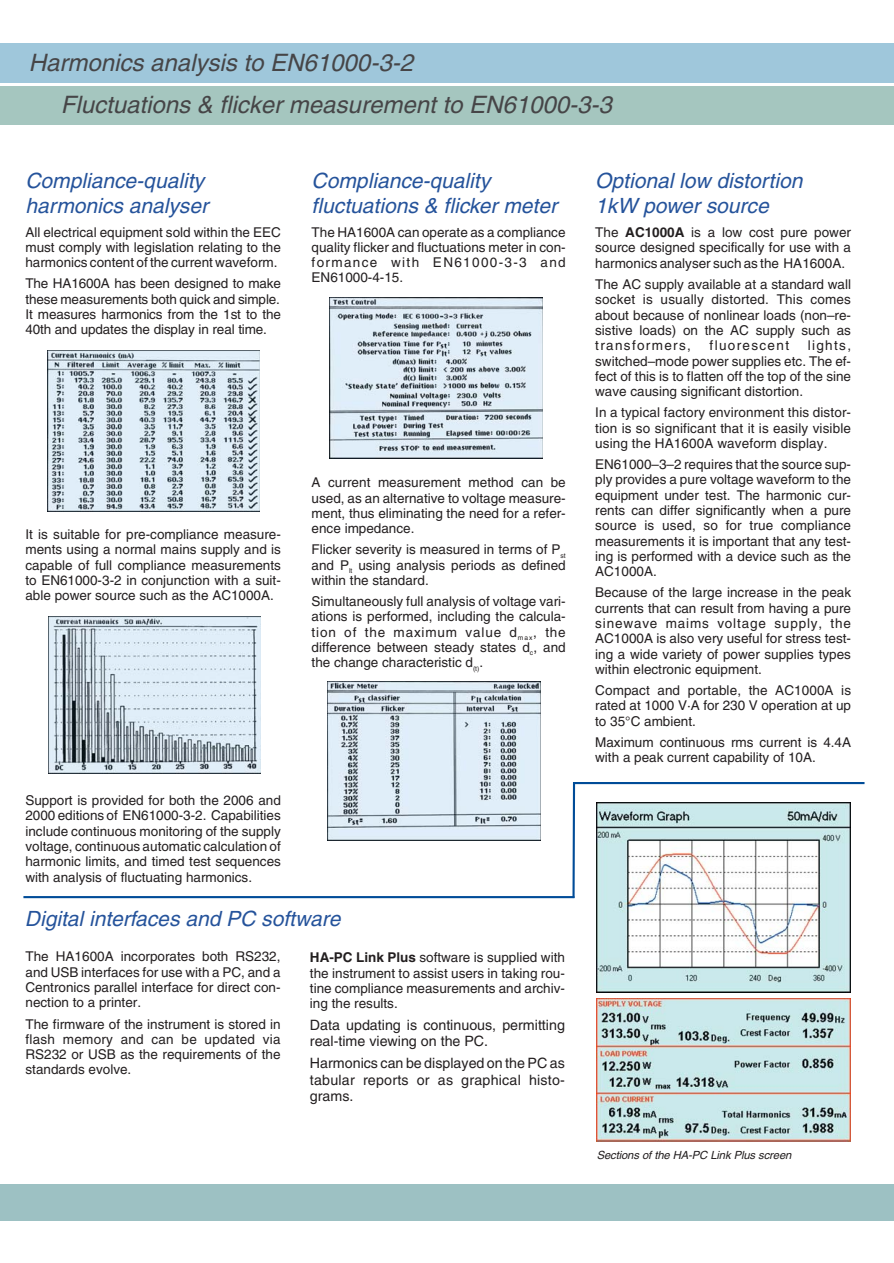
<style>
.page{position:relative;width:894px;height:1263px;background:#fff}
.page>*{position:absolute;margin:0;border:0;box-sizing:border-box;transform-origin:0 0}
.t1{font:italic 24px/42px "Helvetica";color:#464547}
.t2{font:italic 21px/24.6px "Helvetica";color:#25539b}
.t3{font:14.25px/16.2px "Helvetica";color:#231f20}
.t4{font:13.5px/15.3px "Helvetica";color:#231f20;text-align:justify}
.t5{font:13.5px "Helvetica";letter-spacing:.1em;color:#231f20}
.t6{font:italic 11.25px "Helvetica";color:#231f20}
.s1{font-weight:700}
</style>
<div class="page">
<div style="left:0;top:1184px;width:894px;height:37px;background:#9dc1c3"></div>
<div style="left:0;top:43px;width:894px;height:40px;background:#9fc7db"></div>
<div style="left:0;top:87px;width:894px;height:38px;background:#a5c6bf"></div>
<img style="left:47px;top:350px;width:213px;height:162px">
<img style="left:48px;top:616px;width:213px;height:157px">
<img style="left:330px;top:298px;width:212px;height:161px">
<img style="left:328px;top:682px;width:212px;height:158px">
<img style="left:596px;top:900px;width:254px;height:92px">
<hr style="left:23px;top:896px;width:551px;height:2px;background:#004c98">
<img style="left:597px;top:998px;width:253px;height:143px">
<svg style="left:571px;top:782px;width:294px;height:118px"></svg>
<h1 class="t1" style="left:61px;top:44px;width:557px;text-indent:-32px">Harmonics analysis to EN61000-3-2<br>Fluctuations &amp; flicker measurement to EN61000-3-3</h1>
<h2 class="t2" style="left:25px;top:171px;width:188px">Compliance-quality harmonics analyser</h2>
<p class="t4" style="left:25px;top:225px;width:257px">All electrical equipment sold within the EEC must comply with legislation relating to the harmonics content of the current waveform.</p>
<p class="t4" style="left:25px;top:277px;width:257px">The HA1600A has been designed to make these measurements both quick and simple.<br>It measures harmonics from the 1st to the 40th and updates the display in real time.</p>
<h2 class="t2" style="left:311px;top:171px;width:251px">Compliance-quality fluctuations &amp; flicker meter</h2>
<p class="t4" style="left:311px;top:225px;width:256px">The HA1600A can operate as a compliance quality flicker and fluctuations meter in con&shy;formance with EN61000-3-3 and EN61000-4-15.</p>
<p class="t4" style="left:25px;top:528px;width:257px">It is suitable for pre-compliance measure&shy;ments using a normal mains supply and is capable of full compliance measurements to EN61000-3-2 in conjunction with a suit&shy;able power source such as the AC1000A.</p>
<p class="t4" style="left:311px;top:476px;width:256px">A current measurement method can be used, as an alternative to voltage measure&shy;ment, thus eliminating the need for a refer&shy;ence impedance.</p>
<p class="t4" style="left:311px;top:543px;width:256px">Flicker severity is measured in terms of P<sub>st </sub>and P<sub>lt</sub> using analysis periods as defined within the standard.</p>
<p class="t4" style="left:311px;top:595px;width:256px">Simultaneously full analysis of voltage vari&shy;ations is performed, including the calcula&shy;tion of the maximum value d<sub>max</sub>, the difference between steady states d<sub>c</sub>, and the change characteristic d<sub>(t)</sub>.</p>
<p class="t4" style="left:25px;top:794px;width:257px">Support is provided for both the 2006 and 2000 editions of EN61000-3-2. Capabilities include continuous monitoring of the supply voltage, continuous automatic calculation of harmonic limits, and timed test sequences with analysis of fluctuating harmonics.</p>
<h2 class="t2" style="left:25px;top:908px;width:321px">Digital interfaces and PC software</h2>
<p class="t4" style="left:310px;top:951px;width:256px"><span class="s1">HA-PC Link Plus</span> software is supplied with the instrument to assist users in taking rou&shy;tine compliance measurements and archiv&shy;ing the results.</p>
<p class="t3" style="left:310px;top:1018px;width:256px">Data updating is continuous, permitting real-time viewing on the PC.</p>
<p class="t3" style="left:310px;top:1057px;width:256px;text-align:justify">Harmonics can be displayed on the PC as tabular reports or as graphical histo&shy;grams.</p>
<p class="t4" style="left:26px;top:950px;width:256px">The HA1600A incorporates both RS232, and USB interfaces for use with a PC, and a Centronics parallel interface for direct con&shy;nection to a printer.</p>
<p class="t4" style="left:26px;top:1017px;width:256px">The firmware of the instrument is stored in flash memory and can be updated via RS232 or USB as the requirements of the standards evolve.</p>
<h2 class="t2" style="left:595px;top:171px;width:213px">Optional low distortion<br>1kW power source</h2>
<p class="t4" style="left:595px;top:226px;width:257px">The <span class="s1">AC1000A</span> is a low cost pure power source designed specifically for use with a harmonics analyser such as the HA1600A.</p>
<p class="t4" style="left:595px;top:278px;width:257px">The AC supply available at a standard wall socket is usually distorted. This comes about because of nonlinear loads (non–re&shy;sistive loads) on the AC supply such as transformers,</p>
<p class="t5" style="left:709px;top:340px;width:81px">fluorescent</p>
<p class="t4" style="left:595px;top:339px;width:257px;text-indent:212px">lights, switched–mode power supplies etc. The ef&shy;fect of this is to flatten off the top of the sine wave causing significant distortion.</p>
<p class="t4" style="left:595px;top:406px;width:257px">In a typical factory environment this distor&shy;tion is so significant that it is easily visible using the HA1600A waveform display.</p>
<p class="t4" style="left:595px;top:458px;width:257px">EN61000–3–2 requires that the source sup&shy;ply provides a pure voltage waveform to the equipment under test. The harmonic cur&shy;rents can differ significantly when a pure source is used, so for true compliance measurements it is important that any test&shy;ing is performed with a device such as the AC1000A.</p>
<p class="t4" style="left:595px;top:586px;width:257px">Because of the large increase in the peak currents that can result from having a pure sinewave maims voltage supply, the AC1000A is also very useful for stress test&shy;ing a wide variety of power supplies types within electronic equipment.</p>
<p class="t4" style="left:595px;top:684px;width:257px">Compact and portable, the AC1000A is rated at 1000 V·A for 230 V operation at up to 35°C ambient.</p>
<p class="t4" style="left:595px;top:736px;width:257px">Maximum continuous rms current is 4.4A with a peak current capability of 10A.</p>
<p class="t6" style="left:596px;top:1151px;width:198px">Sections of the HA-PC Link Plus screen</p>
</div>
